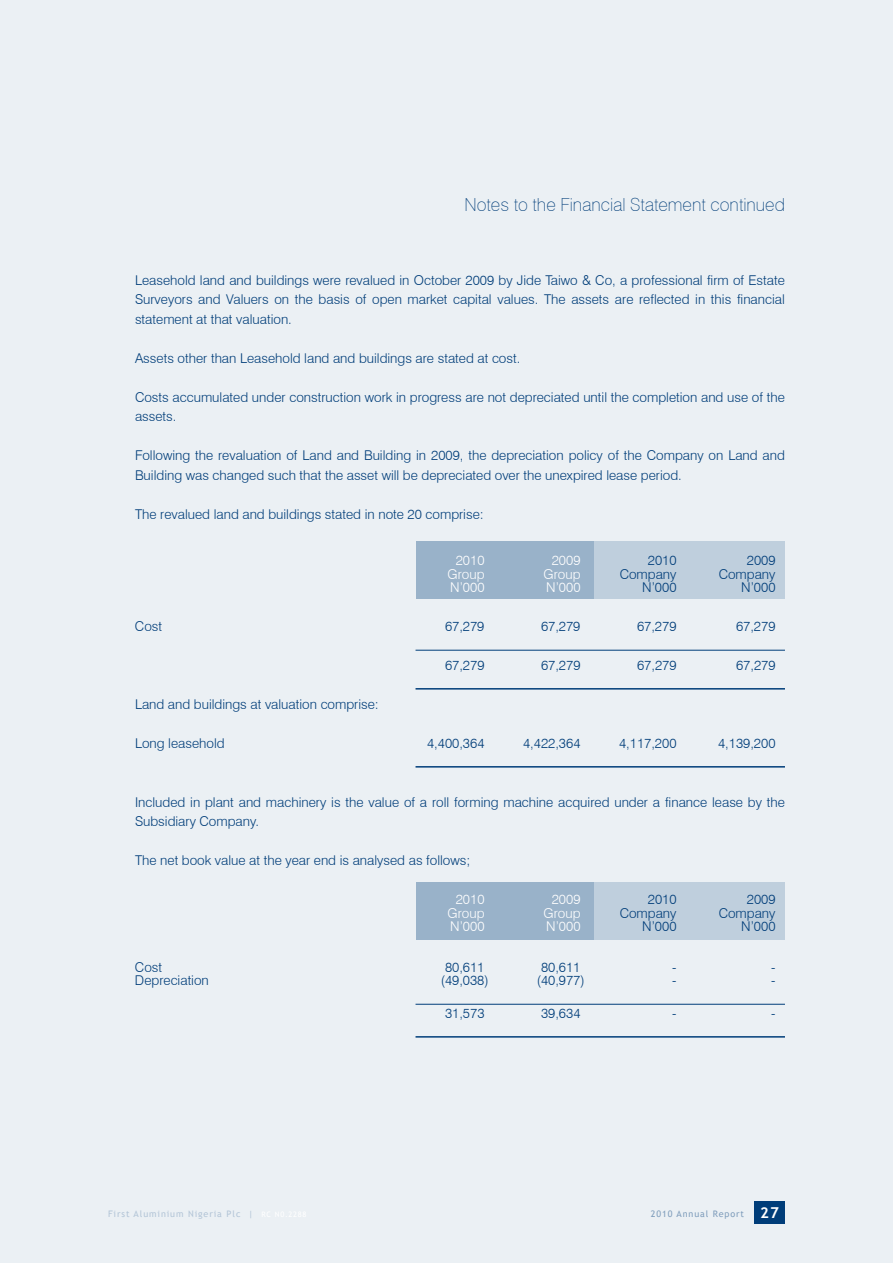
<style>
.page{position:relative;width:893px;height:1263px;background:#fff}
.page>*{position:absolute;margin:0;border:0;box-sizing:border-box;transform-origin:0 0}
.t1{font:100 18px "Swiss 721 BT";color:#003d79}
.t2{font:300 13.5px/19.5px "Swiss 721 BT";color:#003d79}
.t3{font:300 13.5px "Swiss 721 BT";color:#fff}
.t4{font:9px "Trebuchet MS";letter-spacing:.1em;color:#b3c5d7}
.t5{font:9px "Trebuchet MS";letter-spacing:.1em;color:#809ebc}
.s1{font-size:7.5px;color:#fff}
.s2{font-weight:700;font-size:15px;color:#fff}
</style>
<div class="page">
<div style="left:0;top:0;width:892px;height:1263px;background:#ebf0f4"></div>
<div style="left:754px;top:1202px;width:31px;height:22px;background:#003d79"></div>
<div style="left:416px;top:882px;width:190px;height:58px;background:#99b2c9"></div>
<div style="left:594px;top:882px;width:191px;height:58px;background:#bfcfdd"></div>
<div style="left:416px;top:541px;width:190px;height:58px;background:#99b2c9"></div>
<div style="left:594px;top:541px;width:191px;height:58px;background:#bfcfdd"></div>
<hr style="left:416px;top:650px;width:369px;height:1px;background:#003d79">
<hr style="left:416px;top:688px;width:369px;height:1px;background:#003d79">
<hr style="left:416px;top:766px;width:369px;height:1px;background:#003d79">
<hr style="left:416px;top:1004px;width:369px;height:1px;background:#003d79">
<hr style="left:416px;top:1036px;width:369px;height:1px;background:#003d79">
<h1 class="t1" style="left:464px;top:194px;width:322px">Notes to the Financial Statement continued</h1>
<p class="t2" style="left:135px;top:270px;width:651px;text-align:justify">Leasehold land and buildings were revalued in October 2009 by Jide Taiwo &amp; Co, a professional firm of Estate Surveyors and Valuers on the basis of open market capital values. The assets are reflected in this financial statement at that valuation.</p>
<p class="t2" style="left:135px;top:348px;width:387px">Assets other than Leasehold land and buildings are stated at cost.</p>
<p class="t2" style="left:135px;top:387px;width:651px">Costs accumulated under construction work in progress are not depreciated until the completion and use of the assets.</p>
<p class="t2" style="left:135px;top:445px;width:651px">Following the revaluation of Land and Building in 2009, the depreciation policy of the Company on Land and<br>Building was changed such that the asset will be depreciated over the unexpired lease period.</p>
<p class="t2" style="left:135px;top:504px;width:350px">The revalued land and buildings stated in note 20 comprise:</p>
<p class="t3" style="left:456px;top:552px;width:30px">2010</p>
<p class="t3" style="left:552px;top:552px;width:30px">2009</p>
<p class="t2" style="left:648px;top:550px;width:30px">2010</p>
<p class="t2" style="left:747px;top:550px;width:30px">2009</p>
<p class="t3" style="left:448px;top:565px;width:38px">Group</p>
<p class="t3" style="left:544px;top:565px;width:38px">Group</p>
<p class="t2" style="left:620px;top:564px;width:58px">Company</p>
<p class="t2" style="left:719px;top:564px;width:58px">Company</p>
<p class="t3" style="left:450px;top:579px;width:36px">N’000</p>
<p class="t3" style="left:546px;top:579px;width:36px">N’000</p>
<p class="t2" style="left:642px;top:577px;width:36px">N’000</p>
<p class="t2" style="left:741px;top:577px;width:36px">N’000</p>
<p class="t2" style="left:135px;top:616px;width:29px">Cost</p>
<p class="t2" style="left:445px;top:616px;width:41px">67,279</p>
<p class="t2" style="left:541px;top:616px;width:41px">67,279</p>
<p class="t2" style="left:637px;top:616px;width:41px">67,279</p>
<p class="t2" style="left:736px;top:616px;width:41px">67,279</p>
<p class="t2" style="left:445px;top:655px;width:41px">67,279</p>
<p class="t2" style="left:541px;top:655px;width:41px">67,279</p>
<p class="t2" style="left:637px;top:655px;width:41px">67,279</p>
<p class="t2" style="left:736px;top:655px;width:41px">67,279</p>
<p class="t2" style="left:135px;top:694px;width:245px">Land and buildings at valuation comprise:</p>
<p class="t2" style="left:135px;top:733px;width:91px">Long leasehold</p>
<p class="t2" style="left:427px;top:733px;width:59px">4,400,364</p>
<p class="t2" style="left:523px;top:733px;width:59px">4,422,364</p>
<p class="t2" style="left:619px;top:733px;width:59px">4,117,200</p>
<p class="t2" style="left:718px;top:733px;width:59px">4,139,200</p>
<p class="t2" style="left:135px;top:792px;width:651px">Included in plant and machinery is the value of a roll forming machine acquired under a finance lease by the<br>Subsidiary Company.</p>
<p class="t2" style="left:135px;top:850px;width:337px">The net book value at the year end is analysed as follows;</p>
<p class="t3" style="left:456px;top:891px;width:30px">2010</p>
<p class="t3" style="left:552px;top:891px;width:30px">2009</p>
<p class="t2" style="left:648px;top:889px;width:30px">2010</p>
<p class="t2" style="left:747px;top:889px;width:30px">2009</p>
<p class="t3" style="left:448px;top:904px;width:38px">Group</p>
<p class="t3" style="left:544px;top:904px;width:38px">Group</p>
<p class="t2" style="left:620px;top:903px;width:58px">Company</p>
<p class="t2" style="left:719px;top:903px;width:58px">Company</p>
<p class="t3" style="left:450px;top:918px;width:36px">N’000</p>
<p class="t3" style="left:546px;top:918px;width:36px">N’000</p>
<p class="t2" style="left:642px;top:916px;width:36px">N’000</p>
<p class="t2" style="left:741px;top:916px;width:36px">N’000</p>
<p class="t2" style="left:135px;top:957px;width:29px">Cost</p>
<p class="t2" style="left:445px;top:957px;width:41px">80,611</p>
<p class="t2" style="left:541px;top:957px;width:41px">80,611</p>
<p class="t2" style="left:672px;top:957px;width:6px">-</p>
<p class="t2" style="left:771px;top:957px;width:6px">-</p>
<p class="t2" style="left:135px;top:970px;width:75px">Depreciation</p>
<p class="t2" style="left:441px;top:970px;width:50px">(49,038)</p>
<p class="t2" style="left:537px;top:970px;width:50px">(40,977)</p>
<p class="t2" style="left:672px;top:970px;width:6px">-</p>
<p class="t2" style="left:771px;top:970px;width:6px">-</p>
<p class="t2" style="left:445px;top:1003px;width:41px">31,573</p>
<p class="t2" style="left:541px;top:1003px;width:41px">39,634</p>
<p class="t2" style="left:672px;top:1003px;width:6px">-</p>
<p class="t2" style="left:771px;top:1003px;width:6px">-</p>
<p class="t4" style="left:108px;top:1208px;width:200px">First Aluminium Nigeria Plc | <span class="s1">RC N0.2288</span></p>
<p class="t5" style="left:651px;top:1208px;width:130px">2010 Annual Report <span class="s2">27</span></p>
</div>
